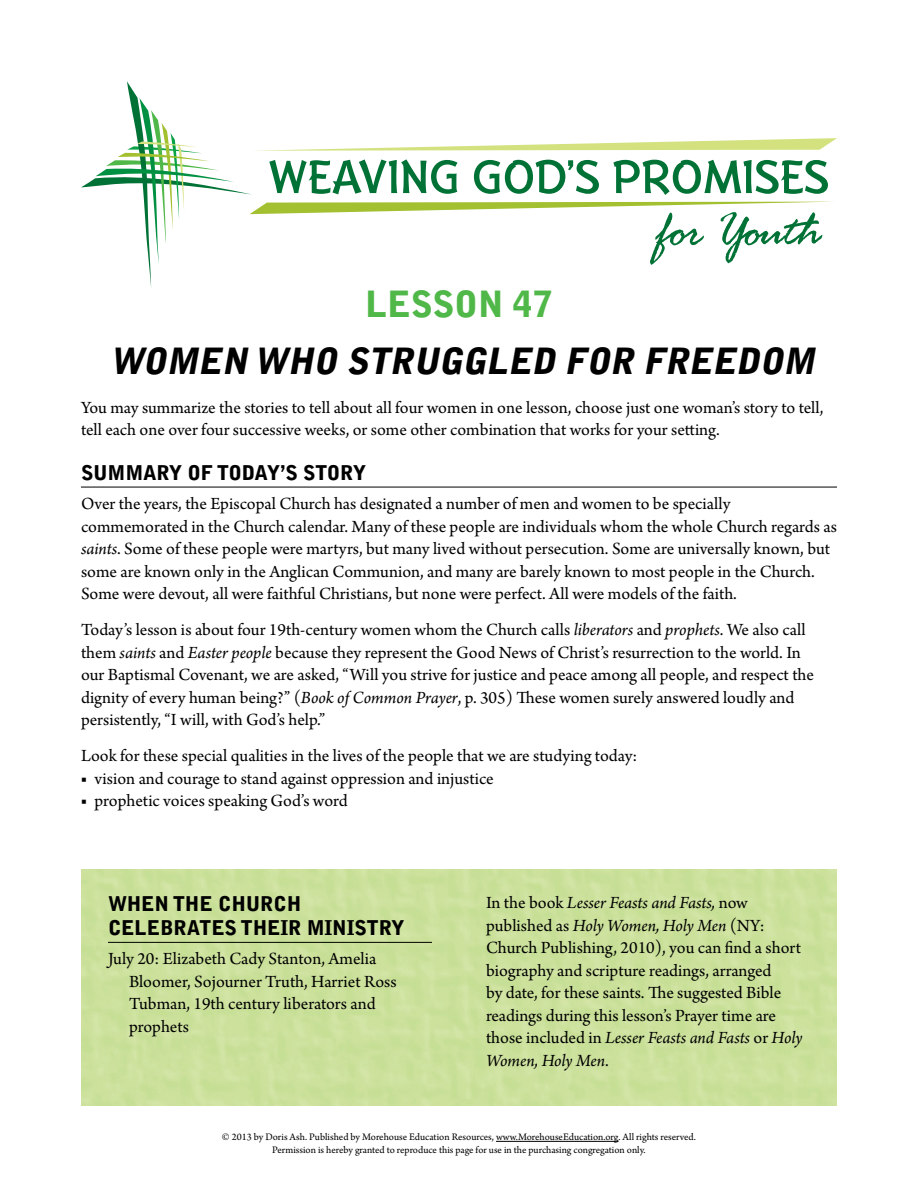
<style>
.page{position:relative;width:918px;height:1188px;background:#fff}
.page>*{position:absolute;margin:0;border:0;box-sizing:border-box;transform-origin:0 0}
.t1{font:italic 900 36px "Bell Gothic Std";color:#000}
.t2{font:900 36px "Bell Gothic Std";letter-spacing:-.01em;color:#50b848}
.t3{font:900 20.25px/24.3px "Bell Gothic Std";letter-spacing:-.01em;color:#000}
.t4{font:18px/22.5px "Arno Pro";color:#000}
.t5{font:10.5px/12.6px "Arno Pro";color:#000;text-align:center}
.s1{font-style:italic}
</style>
<div class="page">
<svg style="left:81px;top:81px;width:756px;height:207px"></svg>
<hr style="left:108px;top:942px;width:324px;height:1px;background:#000">
<hr style="left:81px;top:487px;width:756px;height:1px;background:#000">
<hr style="left:496px;top:1141px;width:122px;height:1px;background:#000">
<h1 class="t2" style="left:365px;top:283px;width:189px">LESSON 47</h1>
<h1 class="t1" style="left:110px;top:340px;width:714px">WOMEN WHO STRUGGLED FOR FREEDOM</h1>
<p class="t4" style="left:81px;top:397px;width:744px">You may summarize the stories to tell about all four women in one lesson, choose just one woman’s story to tell, tell each one over four successive weeks, or some other combination that works for your setting.</p>
<p class="t3" style="left:81px;top:461px;width:287px">SUMMARY OF TODAY’S STORY</p>
<p class="t4" style="left:81px;top:493px;width:758px">Over the years, the Episcopal Church has designated a number of men and women to be specially commemorated in the Church calendar. Many of these people are individuals whom the whole Church regards as <span class="s1">saints</span>. Some of these people were martyrs, but many lived without persecution. Some are universally known, but some are known only in the Anglican Communion, and many are barely known to most people in the Church.<br>Some were devout, all were faithful Christians, but none were perfect. All were models of the faith.</p>
<p class="t4" style="left:81px;top:619px;width:735px">Today’s lesson is about four 19th-century women whom the Church calls <span class="s1">liberators</span> and <span class="s1">prophets</span>. We also call them <span class="s1">saints</span> and <span class="s1">Easter people</span> because they represent the Good News of Christ’s resurrection to the world. In our Baptismal Covenant, we are asked, “Will you strive for justice and peace among all people, and respect the dignity of every human being?” (<span class="s1">Book of Common Prayer</span>, p. 305) These women surely answered loudly and persistently, “I will, with God’s help.”</p>
<p class="t4" style="left:81px;top:745px;width:558px">Look for these special qualities in the lives of the people that we are studying today:</p>
<p class="t4" style="left:81px;top:768px;width:414px">■ vision and courage to stand against oppression and injustice</p>
<p class="t4" style="left:81px;top:790px;width:268px">■ prophetic voices speaking God’s word</p>
<p class="t3" style="left:108px;top:892px;width:298px">WHEN THE CHURCH<br>CELEBRATES THEIR MINISTRY</p>
<p class="t4" style="left:129px;top:949px;width:269px;text-indent:-21px">July 20: Elizabeth Cady Stanton, Amelia<br>Bloomer, Sojourner Truth, Harriet Ross<br>Tubman, 19th century liberators and prophets</p>
<p class="t4" style="left:486px;top:892px;width:318px">In the book <span class="s1">Lesser Feasts and Fasts,</span> now published as <span class="s1">Holy Women, Holy Men</span> (NY:<br>Church Publishing, 2010), you can find a short biography and scripture readings, arranged<br>by date, for these saints. The suggested Bible readings during this lesson’s Prayer time are those included in <span class="s1">Lesser Feasts and Fasts</span> or <span class="s1">Holy Women, Holy Men</span>.</p>
<p class="t5" style="left:222px;top:1131px;width:476px">© 2013 by Doris Ash. Published by Morehouse Education Resources, www.MorehouseEducation.org. All rights reserved.<br>Permission is hereby granted to reproduce this page for use in the purchasing congregation only.</p>
</div>
